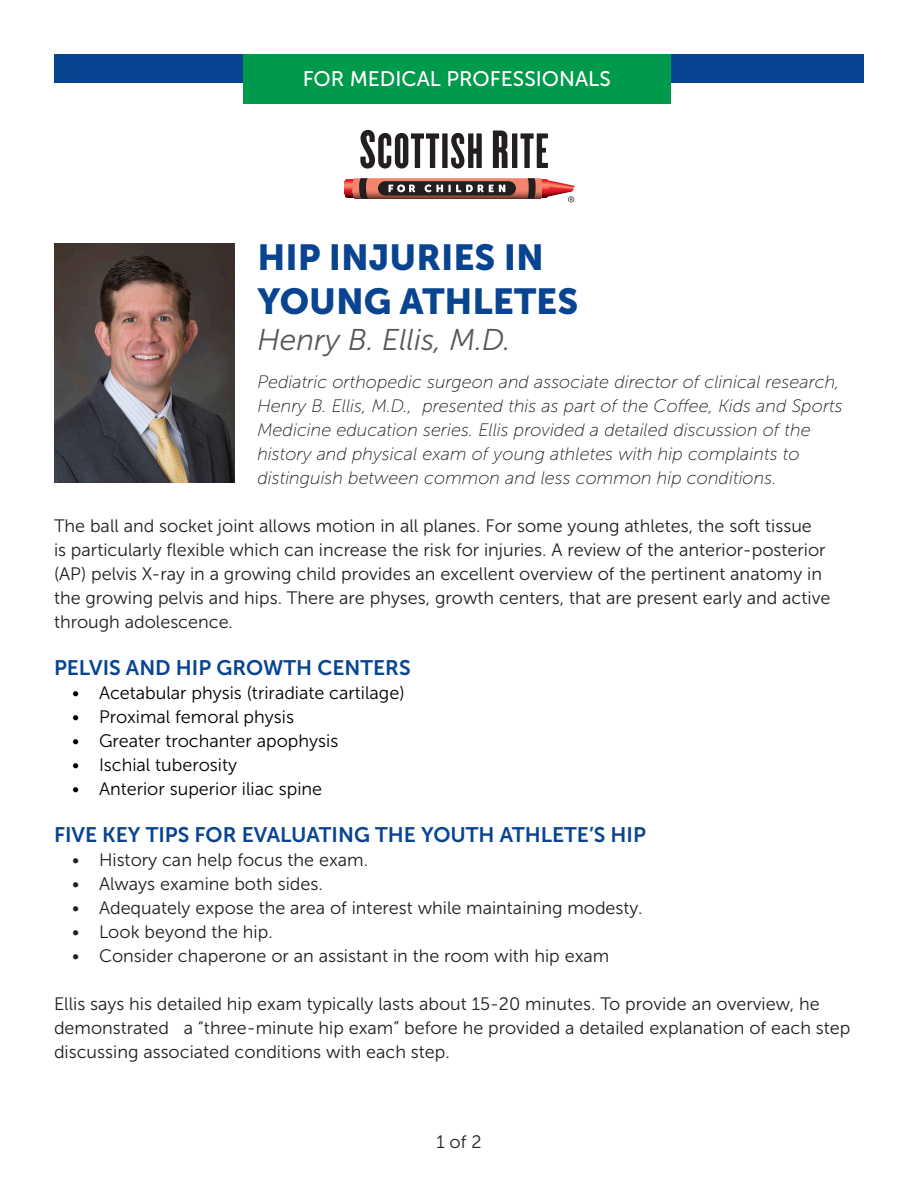
<style>
.page{position:relative;width:918px;height:1188px;background:#fff}
.page>*{position:absolute;margin:0;border:0;box-sizing:border-box;transform-origin:0 0}
.t1{font:36px "Museo Sans 900";color:#094491}
.t2{font:italic 30px "Museo Sans 300";color:#57585a}
.t3{font:21px "Museo Sans 700";color:#094491}
.t4{font:21px "Museo Sans 500";color:#fff}
.t5{font:18px/24px "Museo Sans 300";color:#231f20}
.t6{font:italic 18px/24px "Museo Sans 100";color:#231f20}
.t7{font:18px "Museo Sans 300";color:#000}
</style>
<div class="page">
<div style="left:54px;top:54px;width:810px;height:29px;background:#094491"></div>
<div style="left:243px;top:54px;width:427px;height:50px;background:#009a4c"></div>
<img style="left:549px;top:180px;width:25px;height:17px">
<hr style="left:344px;top:197px;width:205px;height:1px;background:#500000">
<hr style="left:344px;top:196px;width:205px;height:1px;background:#700000">
<hr style="left:344px;top:195px;width:205px;height:1px;background:#89010a">
<hr style="left:344px;top:194px;width:205px;height:1px;background:#a20917">
<hr style="left:344px;top:193px;width:205px;height:1px;background:#ba1020">
<hr style="left:344px;top:192px;width:205px;height:1px;background:#cd1526">
<hr style="left:344px;top:191px;width:205px;height:1px;background:#e1192b">
<hr style="left:344px;top:190px;width:205px;height:1px;background:#ee1c2d">
<hr style="left:344px;top:189px;width:205px;height:1px;background:#ee453a">
<hr style="left:344px;top:188px;width:205px;height:1px;background:#f1604b">
<hr style="left:344px;top:187px;width:205px;height:1px;background:#f3755b">
<hr style="left:344px;top:186px;width:205px;height:1px;background:#f58567">
<hr style="left:344px;top:185px;width:205px;height:1px;background:#f69072">
<hr style="left:344px;top:184px;width:205px;height:1px;background:#f48265">
<hr style="left:344px;top:183px;width:205px;height:1px;background:#f26a51">
<hr style="left:344px;top:182px;width:205px;height:1px;background:#ef493d">
<hr style="left:344px;top:181px;width:205px;height:1px;background:#ee1d2d">
<hr style="left:344px;top:179px;width:205px;height:2px;background:#ee1b2d">
<hr style="left:352px;top:199px;width:190px;height:1px;background:#5d2a1f">
<hr style="left:352px;top:198px;width:190px;height:1px;background:#743a2e">
<hr style="left:352px;top:197px;width:190px;height:1px;background:#884739">
<hr style="left:352px;top:196px;width:190px;height:1px;background:#9c5444">
<hr style="left:352px;top:195px;width:190px;height:1px;background:#b05e4e">
<hr style="left:352px;top:194px;width:190px;height:1px;background:#c46958">
<hr style="left:352px;top:193px;width:190px;height:1px;background:#d3725f">
<hr style="left:352px;top:192px;width:190px;height:1px;background:#e37a66">
<hr style="left:352px;top:191px;width:190px;height:1px;background:#f1836c">
<hr style="left:352px;top:190px;width:190px;height:1px;background:#f3846d">
<div style="left:352px;top:178px;width:190px;height:12px;background:#f4856d"></div>
<svg style="left:359px;top:178px;width:9px;height:21px"></svg>
<svg style="left:527px;top:178px;width:9px;height:21px"></svg>
<div style="left:378px;top:181px;width:138px;height:15px;background:#231f20;border-radius:7px"></div>
<svg style="left:360px;top:130px;width:79px;height:39px"></svg>
<div style="left:442px;top:133px;width:6px;height:35px;background:#231f20"></div>
<svg style="left:451px;top:133px;width:31px;height:36px"></svg>
<svg style="left:493px;top:131px;width:15px;height:37px"></svg>
<div style="left:512px;top:133px;width:5px;height:35px;background:#231f20"></div>
<svg style="left:520px;top:133px;width:28px;height:35px"></svg>
<svg style="left:389px;top:184px;width:116px;height:8px"></svg>
<svg style="left:568px;top:196px;width:6px;height:6px"></svg>
<img style="left:54px;top:243px;width:181px;height:239px">
<p class="t4" style="left:303px;top:68px;width:310px">FOR MEDICAL PROFESSIONALS</p>
<p class="t1" style="left:257px;top:237px;width:288px">HIP INJURIES IN</p>
<p class="t1" style="left:257px;top:280px;width:322px">YOUNG ATHLETES</p>
<p class="t2" style="left:257px;top:323px;width:255px">Henry B. Ellis, M.D.</p>
<p class="t6" style="left:257px;top:370px;width:587px">Pediatric orthopedic surgeon and associate director of clinical research, Henry B. Ellis, M.D., presented this as part of the Coffee, Kids and Sports Medicine education series. Ellis provided a detailed discussion of the history and physical exam of young athletes with hip complaints to distinguish between common and less common hip conditions.</p>
<p class="t5" style="left:54px;top:514px;width:778px">The ball and socket joint allows motion in all planes. For some young athletes, the soft tissue<br>is particularly flexible which can increase the risk for injuries. A review of the anterior-posterior (AP) pelvis X-ray in a growing child provides an excellent overview of the pertinent anatomy in the growing pelvis and hips. There are physes, growth centers, that are present early and active through adolescence.</p>
<p class="t3" style="left:54px;top:656px;width:358px">PELVIS AND HIP GROWTH CENTERS</p>
<p class="t7" style="left:72px;top:683px;width:334px">• Acetabular physis (triradiate cartilage)</p>
<p class="t7" style="left:72px;top:707px;width:224px">• Proximal femoral physis</p>
<p class="t7" style="left:72px;top:731px;width:268px">• Greater trochanter apophysis</p>
<p class="t7" style="left:72px;top:755px;width:167px">• Ischial tuberosity</p>
<p class="t7" style="left:72px;top:779px;width:252px">• Anterior superior iliac spine</p>
<p class="t3" style="left:54px;top:823px;width:594px">FIVE KEY TIPS FOR EVALUATING THE YOUTH ATHLETE’S HIP</p>
<p class="t5" style="left:72px;top:847px;width:298px">• History can help focus the exam.</p>
<p class="t5" style="left:72px;top:871px;width:252px">• Always examine both sides.</p>
<p class="t5" style="left:72px;top:895px;width:572px">• Adequately expose the area of interest while maintaining modesty.</p>
<p class="t5" style="left:72px;top:919px;width:202px">• Look beyond the hip.</p>
<p class="t5" style="left:72px;top:943px;width:539px">• Consider chaperone or an assistant in the room with hip exam</p>
<p class="t5" style="left:54px;top:991px;width:798px">Ellis says his detailed hip exam typically lasts about 15-20 minutes. To provide an overview, he demonstrated a “three-minute hip exam” before he provided a detailed explanation of each step discussing associated conditions with each step.</p>
<p class="t5" style="left:436px;top:1129px;width:47px">1 of 2</p>
</div>
